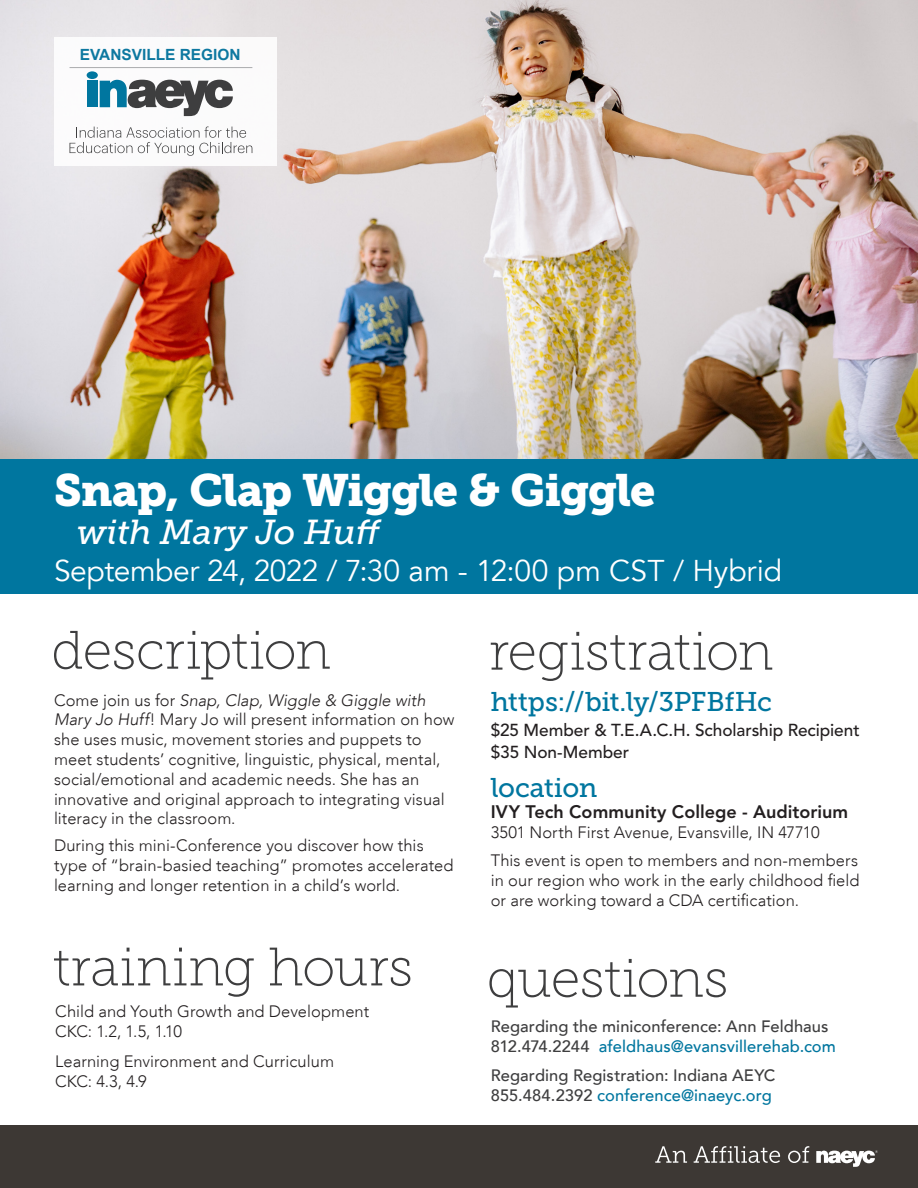
<style>
.page{position:relative;width:918px;height:1188px;background:#fff}
.page>*{position:absolute;margin:0;border:0;box-sizing:border-box;transform-origin:0 0}
.t1{font:45px "Museo Slab 900";letter-spacing:-.025em;color:#fff}
.t2{font:italic 34.5px "Museo Slab 500";letter-spacing:-.005em;color:#fff}
.t3{font:30px "Avenir LT";letter-spacing:-.01em;color:#fff}
.Breakout_Sessions{font:27px "Museo Slab 500";letter-spacing:-.015em;color:#00769f}
.Breakout_Sessions-2{font:800 18px "Avenir LT Std";letter-spacing:.005em;color:#231f20}
.t4{font:500 17.25px/21.6px "Avenir LT Std";letter-spacing:-.005em;color:#231f20}
.Breakout_Sessions-3{font:300 16.5px/19.8px "Avenir LT";letter-spacing:.005em;color:#231f20}
.t5{font:500 16.5px "Avenir LT";letter-spacing:.005em;color:#00769f}
.t6{font:500 16.5px "Avenir LT";letter-spacing:.005em;color:#3e3e3f}
.t7{font:700 15.45px "Arial";color:#0d78a0}
.s1{font-style:italic}
.s2{color:#3e3e3f}
</style>
<div class="page">
<img style="left:0;top:0;width:918px;height:460px">
<div style="left:0;top:460px;width:918px;height:134px;background:#00769f"></div>
<div style="left:0;top:1125px;width:918px;height:63px;background:#3d3834"></div>
<svg style="left:816px;top:1150px;width:62px;height:17px"></svg>
<svg style="left:655px;top:1146px;width:32px;height:17px"></svg>
<svg style="left:694px;top:1146px;width:86px;height:17px"></svg>
<svg style="left:788px;top:1146px;width:21px;height:17px"></svg>
<div style="left:54px;top:37px;width:222px;height:129px;background:#fff"></div>
<svg style="left:491px;top:632px;width:281px;height:49px"></svg>
<svg style="left:54px;top:631px;width:276px;height:49px"></svg>
<svg style="left:54px;top:948px;width:356px;height:49px"></svg>
<svg style="left:489px;top:959px;width:237px;height:49px"></svg>
<div style="left:87px;top:81px;width:11px;height:26px;background:#00769f"></div>
<div style="left:87px;top:71px;width:11px;height:8px;background:#00769f;border-radius:50%"></div>
<svg style="left:100px;top:80px;width:133px;height:36px"></svg>
<svg style="left:70px;top:127px;width:182px;height:29px"></svg>
<hr style="left:70px;top:67px;width:182px;height:1px;background:#aaacae">
<p class="t7" style="left:80px;top:44px;width:162px">EVANSVILLE REGION</p>
<p class="t1" style="left:54px;top:464px;width:603px">Snap, Clap Wiggle &amp; Giggle</p>
<p class="t2" style="left:77px;top:513px;width:307px">with Mary Jo Huff</p>
<p class="t3" style="left:54px;top:553px;width:730px">September 24, 2022 / 7:30 am - 12:00 pm CST / Hybrid</p>
<p class="Breakout_Sessions-3" style="left:54px;top:690px;width:402px">Come join us for <span class="s1">Snap, Clap, Wiggle &amp; Giggle with Mary Jo Huff</span>! Mary Jo will present information on how she uses music, movement stories and puppets to meet students’ cognitive, linguistic, physical, mental, social/emotional and academic needs. She has an innovative and original approach to integrating visual literacy in the classroom.</p>
<p class="Breakout_Sessions-3" style="left:54px;top:835px;width:401px">During this mini-Conference you discover how this type of “brain-basied teaching” promotes accelerated learning and longer retention in a child’s world.</p>
<p class="Breakout_Sessions" style="left:491px;top:687px;width:283px">https://bit.ly/3PFBfHc</p>
<p class="t4" style="left:491px;top:720px;width:371px">$25 Member &amp; T.E.A.C.H. Scholarship Recipient $35 Non-Member</p>
<p class="Breakout_Sessions" style="left:491px;top:772px;width:108px">location</p>
<p class="Breakout_Sessions-2" style="left:491px;top:801px;width:359px">IVY Tech Community College - Auditorium</p>
<p class="Breakout_Sessions-3" style="left:491px;top:823px;width:330px">3501 North First Avenue, Evansville, IN 47710</p>
<p class="Breakout_Sessions-3" style="left:491px;top:851px;width:370px;text-align:justify">This event is open to members and non-members in our region who work in the early childhood field or are working toward a CDA certification.</p>
<p class="Breakout_Sessions-3" style="left:55px;top:1001px;width:315px">Child and Youth Growth and Development<br>CKC: 1.2, 1.5, 1.10</p>
<p class="Breakout_Sessions-3" style="left:55px;top:1051px;width:280px">Learning Environment and Curriculum<br>CKC: 4.3, 4.9</p>
<p class="t6" style="left:491px;top:1017px;width:339px">Regarding the miniconference: Ann Feldhaus</p>
<p class="t5" style="left:491px;top:1036px;width:347px"><span class="s2">812.474.2244</span> afeldhaus@evansvillerehab.com</p>
<p class="t6" style="left:491px;top:1066px;width:286px">Regarding Registration: Indiana AEYC</p>
<p class="t5" style="left:491px;top:1086px;width:283px"><span class="s2">855.484.2392</span> conference@inaeyc.org</p>
</div>
